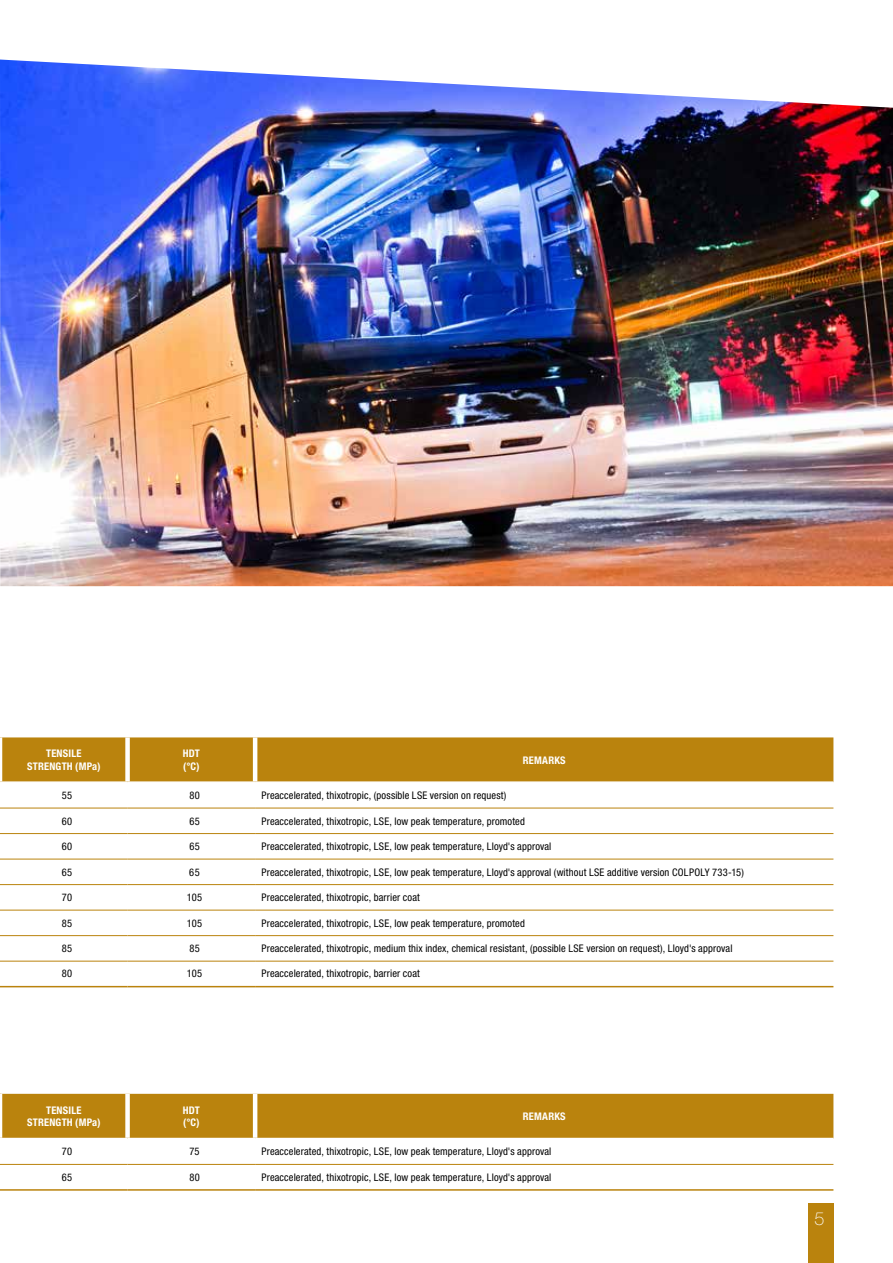
<style>
.page{position:relative;width:893px;height:1263px;background:#fff}
.page>*{position:absolute;margin:0;border:0;box-sizing:border-box;transform-origin:0 0}
.t1{font:100 18px "Helvetica Neue LT Pro";color:#fff}
.t2{font:condensed 10.5px "Helvetica Neue LT Pro";letter-spacing:.015em;color:#000}
.t3{font:700 condensed 10.5px/12.6px "Helvetica Neue LT Pro";letter-spacing:.02em;color:#fff;text-align:center}
</style>
<div class="page">
<hr style="left:0;top:808px;width:128px;height:1px;background:#ba830d">
<hr style="left:128px;top:808px;width:127px;height:1px;background:#ba830d">
<hr style="left:255px;top:808px;width:578px;height:1px;background:#ba830d">
<hr style="left:0;top:833px;width:128px;height:1px;background:#ba830d">
<hr style="left:128px;top:833px;width:127px;height:1px;background:#ba830d">
<hr style="left:255px;top:833px;width:578px;height:1px;background:#ba830d">
<hr style="left:0;top:859px;width:128px;height:1px;background:#ba830d">
<hr style="left:128px;top:859px;width:127px;height:1px;background:#ba830d">
<hr style="left:255px;top:859px;width:578px;height:1px;background:#ba830d">
<hr style="left:0;top:884px;width:128px;height:1px;background:#ba830d">
<hr style="left:128px;top:884px;width:127px;height:1px;background:#ba830d">
<hr style="left:255px;top:884px;width:578px;height:1px;background:#ba830d">
<hr style="left:0;top:910px;width:128px;height:1px;background:#ba830d">
<hr style="left:128px;top:910px;width:127px;height:1px;background:#ba830d">
<hr style="left:255px;top:910px;width:578px;height:1px;background:#ba830d">
<hr style="left:0;top:935px;width:128px;height:1px;background:#ba830d">
<hr style="left:128px;top:935px;width:127px;height:1px;background:#ba830d">
<hr style="left:255px;top:935px;width:578px;height:1px;background:#ba830d">
<hr style="left:0;top:961px;width:128px;height:1px;background:#ba830d">
<hr style="left:128px;top:961px;width:127px;height:1px;background:#ba830d">
<hr style="left:255px;top:961px;width:578px;height:1px;background:#ba830d">
<div style="left:0;top:737px;width:833px;height:44px;background:#ba830d"></div>
<hr style="left:0;top:986px;width:128px;height:1px;background:#ba830d">
<hr style="left:128px;top:986px;width:127px;height:1px;background:#ba830d">
<hr style="left:255px;top:986px;width:578px;height:1px;background:#ba830d">
<hr style="left:0;top:1164px;width:128px;height:1px;background:#ba830d">
<hr style="left:128px;top:1164px;width:127px;height:1px;background:#ba830d">
<hr style="left:255px;top:1164px;width:578px;height:1px;background:#ba830d">
<div style="left:0;top:1094px;width:833px;height:44px;background:#ba830d"></div>
<hr style="left:0;top:1189px;width:128px;height:2px;background:#ba830d">
<hr style="left:128px;top:1189px;width:127px;height:2px;background:#ba830d">
<hr style="left:255px;top:1189px;width:578px;height:2px;background:#ba830d">
<img style="left:1px;top:60px;width:892px;height:526px">
<img style="left:0;top:60px;width:1px;height:526px">
<div style="left:808px;top:1203px;width:25px;height:60px;background:#ba830d"></div>
<p class="t3" style="left:27px;top:747px;width:75px">TENSILE<br>STRENGTH (MPa)</p>
<p class="t3" style="left:183px;top:747px;width:19px;text-align:left">HDT (°C)</p>
<p class="t3" style="left:523px;top:753px;width:44px">REMARKS</p>
<p class="t2" style="left:62px;top:789px;width:12px">55</p>
<p class="t2" style="left:189px;top:789px;width:12px">80</p>
<p class="t2" style="left:261px;top:789px;width:246px">Preaccelerated, thixotropic, (possible LSE version on request)</p>
<p class="t2" style="left:62px;top:815px;width:12px">60</p>
<p class="t2" style="left:189px;top:815px;width:12px">65</p>
<p class="t2" style="left:261px;top:815px;width:265px">Preaccelerated, thixotropic, LSE, low peak temperature, promoted</p>
<p class="t2" style="left:62px;top:840px;width:12px">60</p>
<p class="t2" style="left:189px;top:840px;width:12px">65</p>
<p class="t2" style="left:261px;top:840px;width:291px">Preaccelerated, thixotropic, LSE, low peak temperature, Lloyd's approval</p>
<p class="t2" style="left:62px;top:866px;width:12px">65</p>
<p class="t2" style="left:189px;top:866px;width:12px">65</p>
<p class="t2" style="left:261px;top:866px;width:484px">Preaccelerated, thixotropic, LSE, low peak temperature, Lloyd's approval (without LSE additive version COLPOLY 733-15)</p>
<p class="t2" style="left:62px;top:891px;width:12px">70</p>
<p class="t2" style="left:187px;top:891px;width:17px">105</p>
<p class="t2" style="left:261px;top:891px;width:160px">Preaccelerated, thixotropic, barrier coat</p>
<p class="t2" style="left:62px;top:917px;width:12px">85</p>
<p class="t2" style="left:187px;top:917px;width:17px">105</p>
<p class="t2" style="left:261px;top:917px;width:265px">Preaccelerated, thixotropic, LSE, low peak temperature, promoted</p>
<p class="t2" style="left:62px;top:942px;width:12px">85</p>
<p class="t2" style="left:189px;top:942px;width:12px">85</p>
<p class="t2" style="left:261px;top:942px;width:472px">Preaccelerated, thixotropic, medium thix index, chemical resistant, (possible LSE version on request), Lloyd's approval</p>
<p class="t2" style="left:62px;top:967px;width:12px">80</p>
<p class="t2" style="left:187px;top:967px;width:17px">105</p>
<p class="t2" style="left:261px;top:967px;width:160px">Preaccelerated, thixotropic, barrier coat</p>
<p class="t3" style="left:27px;top:1103px;width:75px">TENSILE<br>STRENGTH (MPa)</p>
<p class="t3" style="left:183px;top:1103px;width:19px;text-align:left">HDT (°C)</p>
<p class="t3" style="left:523px;top:1110px;width:44px">REMARKS</p>
<p class="t2" style="left:62px;top:1145px;width:12px">70</p>
<p class="t2" style="left:189px;top:1145px;width:12px">75</p>
<p class="t2" style="left:261px;top:1145px;width:291px">Preaccelerated, thixotropic, LSE, low peak temperature, Lloyd's approval</p>
<p class="t2" style="left:62px;top:1171px;width:12px">65</p>
<p class="t2" style="left:189px;top:1171px;width:12px">80</p>
<p class="t2" style="left:261px;top:1171px;width:291px">Preaccelerated, thixotropic, LSE, low peak temperature, Lloyd's approval</p>
<h1 class="t1" style="left:815px;top:1208px;width:12px">5</h1>
</div>
